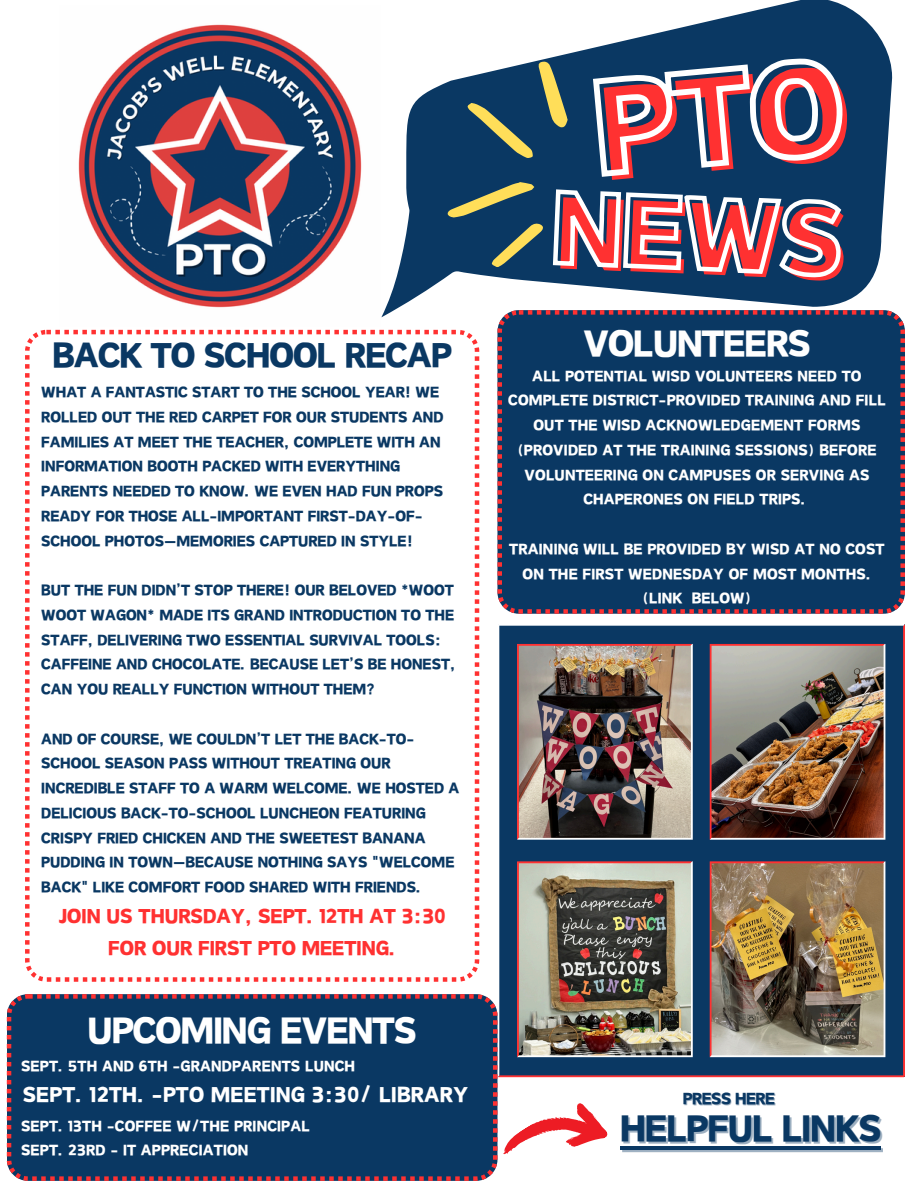
<style>
.page{position:relative;width:918px;height:1188px;background:#fff}
.page>*{position:absolute;margin:0;border:0;box-sizing:border-box;transform-origin:0 0}
.t1{font:120.15px "Canva Sweet Heart";color:#ff3131}
.t2{font:44.25px "Canva Sweet Heart";letter-spacing:-.02em;color:#0a3863}
.t3{font:43.95px "Canva Sweet Heart";letter-spacing:-.02em;color:#fff}
.t4{font:43.95px "Canva Sweet Heart";letter-spacing:-.02em;color:#fefefe}
.t5{font:41.55px "Canva Sweet Heart";letter-spacing:-.02em;color:#0a3863}
.t6{font:25.5px "Canva Sweet Heart";letter-spacing:.01em;color:#fff}
.t7{font:24px/32.7px "Canva Sweet Heart";color:#ff3131;text-align:center}
.t8{font:19.5px "Canva Sweet Heart";letter-spacing:-.02em;color:#0a3863}
.t9{font:18px/24.8px "Canva Sweet Heart";color:#0a3863}
.t10{font:18px/24.8px "Canva Sweet Heart";letter-spacing:.01em;color:#fff;text-align:center}
</style>
<div class="page">
<img style="left:6px;top:0;width:899px;height:1181px">
<hr style="left:620px;top:1146px;width:261px;height:4px;background:#0a3863">
<svg style="left:498px;top:1092px;width:111px;height:89px"></svg>
<svg style="left:428px;top:51px;width:423px;height:230px"></svg>
<h3 class="t5" style="left:53px;top:336px;width:401px">BACK TO SCHOOL RECAP</h3>
<p class="t9" style="left:41px;top:380px;width:404px">WHAT A FANTASTIC START TO THE SCHOOL YEAR! WE ROLLED OUT THE RED CARPET FOR OUR STUDENTS AND FAMILIES AT MEET THE TEACHER, COMPLETE WITH AN INFORMATION BOOTH PACKED WITH EVERYTHING PARENTS NEEDED TO KNOW. WE EVEN HAD FUN PROPS READY FOR THOSE ALL-IMPORTANT FIRST-DAY-OF-SCHOOL PHOTOS—MEMORIES CAPTURED IN STYLE!</p>
<p class="t9" style="left:41px;top:578px;width:416px">BUT THE FUN DIDN’T STOP THERE! OUR BELOVED *WOOT WOOT WAGON* MADE ITS GRAND INTRODUCTION TO THE STAFF, DELIVERING TWO ESSENTIAL SURVIVAL TOOLS:<br>CAFFEINE AND CHOCOLATE. BECAUSE LET’S BE HONEST, CAN YOU REALLY FUNCTION WITHOUT THEM?</p>
<p class="t9" style="left:41px;top:726px;width:420px">AND OF COURSE, WE COULDN’T LET THE BACK-TO-SCHOOL SEASON PASS WITHOUT TREATING OUR INCREDIBLE STAFF TO A WARM WELCOME. WE HOSTED A DELICIOUS BACK-TO-SCHOOL LUNCHEON FEATURING CRISPY FRIED CHICKEN AND THE SWEETEST BANANA PUDDING IN TOWN—BECAUSE NOTHING SAYS "WELCOME BACK" LIKE COMFORT FOOD SHARED WITH FRIENDS.</p>
<p class="t7" style="left:58px;top:899px;width:389px">JOIN US THURSDAY, SEPT. 12TH AT 3:30<br>FOR OUR FIRST PTO MEETING.</p>
<p class="t3" style="left:88px;top:1009px;width:331px">UPCOMING EVENTS</p>
<p class="t10" style="left:21px;top:1053px;width:336px">SEPT. 5TH AND 6TH -GRANDPARENTS LUNCH</p>
<p class="t6" style="left:23px;top:1083px;width:447px">SEPT. 12TH. -PTO MEETING 3:30/ LIBRARY</p>
<p class="t10" style="left:21px;top:1113px;width:290px;text-align:left">SEPT. 13TH -COFFEE W/THE PRINCIPAL<br>SEPT. 23RD - IT APPRECIATION</p>
<h1 class="t1" style="left:559px;top:177px;width:292px;rotate:2deg">NEWS</h1>
<p class="t4" style="left:583px;top:323px;width:229px">VOLUNTEERS</p>
<p class="t10" style="left:508px;top:363px;width:379px">ALL POTENTIAL WISD VOLUNTEERS NEED TO COMPLETE DISTRICT-PROVIDED TRAINING AND FILL OUT THE WISD ACKNOWLEDGEMENT FORMS (PROVIDED AT THE TRAINING SESSIONS) BEFORE VOLUNTEERING ON CAMPUSES OR SERVING AS CHAPERONES ON FIELD TRIPS.</p>
<p class="t10" style="left:509px;top:536px;width:377px">TRAINING WILL BE PROVIDED BY WISD AT NO COST<br>ON THE FIRST WEDNESDAY OF MOST MONTHS.</p>
<p class="t10" style="left:643px;top:586px;width:110px">(LINK BELOW)</p>
<h4 class="t8" style="left:683px;top:1090px;width:94px">PRESS HERE</h4>
<h3 class="t2" style="left:620px;top:1108px;width:263px">HELPFUL LINKS</h3>
</div>
